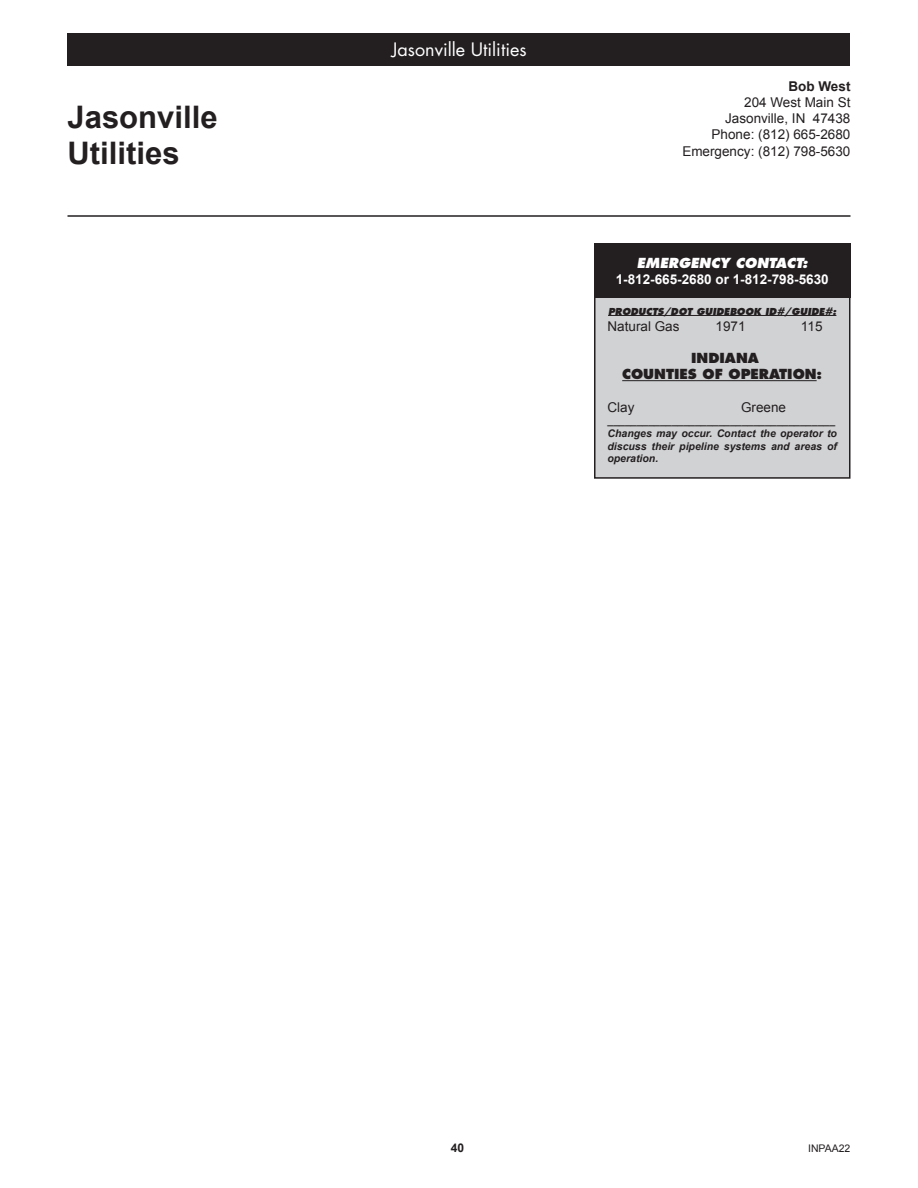
<style>
.page{position:relative;width:918px;height:1188px;background:#fff}
.page>*{position:absolute;margin:0;border:0;box-sizing:border-box;transform-origin:0 0}
.Table_of_Contents{font:700 31.05px "Arial";color:#231f20}
.t1{font:18px "Futura";color:#fff}
.t2{font:13.5px "Arial";color:#231f20}
.t3{font:700 13.5px "Arial";color:#fff}
.t4{font:800 13.5px "Futura";color:#231f20}
.t5{font:italic 800 13.5px "Futura";color:#fff}
.t6{font:700 13.5px "Arial";color:#231f20}
.t7{font:700 12px "Arial";color:#231f20}
.t8{font:italic 700 10.5px/12.6px "Arial";color:#231f20;text-align:justify}
.t9{font:10.5px "Arial";color:#231f20}
.t10{font:italic 800 9.3px "Futura";color:#231f20}
</style>
<div class="page">
<div style="left:595px;top:244px;width:255px;height:234px;background:#d1d2d4"></div>
<div style="left:594px;top:243px;width:256px;height:236px;border:2px solid #231f20"></div>
<hr style="left:68px;top:215px;width:782px;height:2px;background:#231f20">
<div style="left:594px;top:243px;width:256px;height:55px;background:#231f20"></div>
<hr style="left:608px;top:315px;width:228px;height:1px;background:#231f20">
<hr style="left:622px;top:380px;width:195px;height:1px;background:#231f20">
<div style="left:68px;top:34px;width:782px;height:32px;background:#231f20"></div>
<p class="Table_of_Contents" style="left:68px;top:96px;width:152px">Jasonville</p>
<p class="Table_of_Contents" style="left:68px;top:132px;width:114px">Utilities</p>
<p class="t1" style="left:392px;top:38px;width:136px">Jasonville Utilities</p>
<p class="t6" style="left:788px;top:77px;width:63px">Bob West</p>
<p class="t2" style="left:744px;top:93px;width:108px">204 West Main St</p>
<p class="t2" style="left:725px;top:110px;width:127px">Jasonville, IN 47438</p>
<p class="t2" style="left:712px;top:126px;width:140px">Phone: (812) 665-2680</p>
<p class="t2" style="left:682px;top:142px;width:170px">Emergency: (812) 798-5630</p>
<p class="t5" style="left:637px;top:254px;width:172px">EMERGENCY CONTACT:</p>
<p class="t3" style="left:616px;top:270px;width:215px">1-812-665-2680 or 1-812-798-5630</p>
<p class="t10" style="left:608px;top:305px;width:230px">PRODUCTS/DOT GUIDEBOOK ID#/GUIDE#:</p>
<p class="t2" style="left:608px;top:317px;width:74px">Natural Gas</p>
<p class="t2" style="left:716px;top:317px;width:32px">1971</p>
<p class="t2" style="left:801px;top:317px;width:23px">115</p>
<p class="t4" style="left:691px;top:350px;width:69px">INDIANA</p>
<p class="t4" style="left:622px;top:366px;width:202px">COUNTIES OF OPERATION:</p>
<p class="t2" style="left:608px;top:398px;width:28px">Clay</p>
<p class="t2" style="left:741px;top:398px;width:47px">Greene</p>
<p class="t8" style="left:608px;top:415px;width:229px">_______________________________________</p>
<p class="t8" style="left:608px;top:427px;width:231px">Changes may occur. Contact the operator to discuss their pipeline systems and areas of operation.</p>
<p class="t7" style="left:451px;top:1140px;width:15px">40</p>
<p class="t9" style="left:808px;top:1141px;width:44px">INPAA22</p>
</div>
